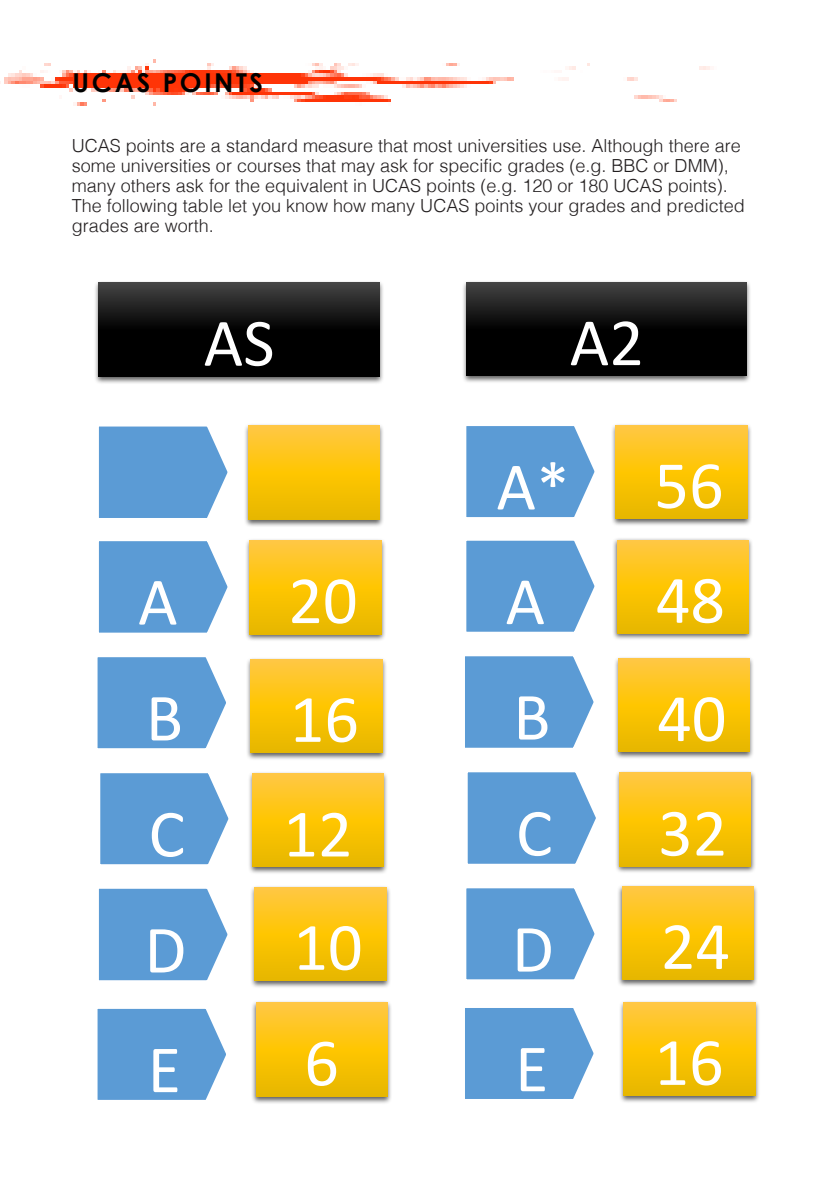
<style>
.page{position:relative;width:840px;height:1191px;background:#fff}
.page>*{position:absolute;margin:0;border:0;box-sizing:border-box;transform-origin:0 0}
.t1{font:68.2px/115.6px "Calibri";color:#fff;text-align:center}
.t2{font:700 26px "Century Gothic";letter-spacing:.1em;color:#000}
.t3{font:300 18px/20px "Helvetica";color:#231f20}
</style>
<div class="page">
<img style="left:95px;top:281px;width:288px;height:102px">
<svg style="left:99px;top:282px;width:280px;height:94px;background:#232323"></svg>
<img style="left:99px;top:289px;width:280px;height:81px">
<svg style="left:98px;top:426px;width:130px;height:92px"></svg>
<div style="left:99px;top:434px;width:118px;height:77px;background:#5b9bd5"></div>
<img style="left:245px;top:424px;width:138px;height:102px">
<svg style="left:248px;top:425px;width:131px;height:94px;background:#f3bf21"></svg>
<img style="left:248px;top:432px;width:131px;height:80px">
<svg style="left:97px;top:1008px;width:129px;height:92px"></svg>
<div style="left:97px;top:1015px;width:118px;height:78px;background:#5b9bd5"></div>
<svg style="left:98px;top:888px;width:130px;height:93px"></svg>
<div style="left:99px;top:896px;width:118px;height:77px;background:#5b9bd5"></div>
<svg style="left:100px;top:773px;width:129px;height:92px"></svg>
<div style="left:100px;top:780px;width:118px;height:77px;background:#5b9bd5"></div>
<svg style="left:97px;top:657px;width:129px;height:92px"></svg>
<div style="left:97px;top:664px;width:118px;height:77px;background:#5b9bd5"></div>
<svg style="left:98px;top:541px;width:130px;height:92px"></svg>
<div style="left:99px;top:548px;width:118px;height:78px;background:#5b9bd5"></div>
<img style="left:246px;top:539px;width:139px;height:101px">
<svg style="left:249px;top:540px;width:132px;height:94px;background:#f2be1e"></svg>
<img style="left:249px;top:546px;width:132px;height:81px">
<img style="left:247px;top:659px;width:139px;height:100px">
<svg style="left:251px;top:658px;width:131px;height:94px;background:#f2c22d"></svg>
<img style="left:251px;top:665px;width:131px;height:80px">
<img style="left:249px;top:772px;width:138px;height:101px">
<svg style="left:252px;top:773px;width:131px;height:94px;background:#f3bf21"></svg>
<img style="left:252px;top:780px;width:131px;height:80px">
<img style="left:251px;top:887px;width:139px;height:100px">
<svg style="left:254px;top:886px;width:132px;height:94px;background:#f2c22d"></svg>
<img style="left:254px;top:893px;width:132px;height:80px">
<img style="left:252px;top:1001px;width:139px;height:102px">
<svg style="left:256px;top:1002px;width:131px;height:94px;background:#f3bf20"></svg>
<img style="left:256px;top:1009px;width:131px;height:80px">
<img style="left:463px;top:281px;width:287px;height:101px">
<svg style="left:466px;top:282px;width:280px;height:93px;background:#222"></svg>
<img style="left:466px;top:289px;width:280px;height:80px">
<svg style="left:466px;top:426px;width:129px;height:92px"></svg>
<div style="left:466px;top:433px;width:118px;height:77px;background:#5b9bd5"></div>
<img style="left:612px;top:424px;width:139px;height:101px">
<svg style="left:615px;top:425px;width:131px;height:93px;background:#f2be1e"></svg>
<img style="left:615px;top:431px;width:131px;height:80px">
<svg style="left:465px;top:1008px;width:129px;height:91px"></svg>
<div style="left:465px;top:1014px;width:117px;height:78px;background:#5b9bd5"></div>
<svg style="left:466px;top:888px;width:129px;height:92px"></svg>
<div style="left:466px;top:895px;width:118px;height:77px;background:#5b9bd5"></div>
<svg style="left:467px;top:772px;width:129px;height:92px"></svg>
<div style="left:467px;top:779px;width:118px;height:77px;background:#5b9bd5"></div>
<svg style="left:465px;top:656px;width:129px;height:92px"></svg>
<div style="left:465px;top:663px;width:117px;height:78px;background:#5b9bd5"></div>
<svg style="left:466px;top:540px;width:129px;height:92px"></svg>
<div style="left:466px;top:547px;width:118px;height:78px;background:#5b9bd5"></div>
<img style="left:613px;top:538px;width:139px;height:101px">
<svg style="left:616px;top:539px;width:131px;height:94px;background:#f0c12d"></svg>
<img style="left:616px;top:546px;width:131px;height:80px">
<img style="left:615px;top:658px;width:138px;height:100px">
<svg style="left:618px;top:657px;width:131px;height:94px;background:#f3c331"></svg>
<img style="left:618px;top:664px;width:131px;height:81px">
<img style="left:616px;top:771px;width:139px;height:101px">
<svg style="left:619px;top:772px;width:131px;height:94px;background:#f3bf21"></svg>
<img style="left:619px;top:779px;width:131px;height:80px">
<img style="left:618px;top:886px;width:139px;height:100px">
<svg style="left:621px;top:885px;width:132px;height:94px;background:#f1c22e"></svg>
<img style="left:621px;top:892px;width:132px;height:80px">
<img style="left:620px;top:1002px;width:139px;height:100px">
<svg style="left:623px;top:1001px;width:131px;height:94px;background:#f2c22d"></svg>
<img style="left:623px;top:1008px;width:131px;height:80px">
<img style="left:0;top:59px;width:710px;height:47px">
<p class="t2" style="left:73px;top:66px;width:192px">UCAS POINTS</p>
<p class="t3" style="left:72px;top:134px;width:674px">UCAS points are a standard measure that most universities use. Although there are some universities or courses that may ask for specific grades (e.g. BBC or DMM), many others ask for the equivalent in UCAS points (e.g. 120 or 180 UCAS points).<br>The following table let you know how many UCAS points your grades and predicted grades are worth.</p>
<p class="t1" style="left:203px;top:283px;width:72px">AS</p>
<p class="t1" style="left:138px;top:542px;width:41px">A</p>
<p class="t1" style="left:283px;top:541px;width:81px">20<br>16<br>12<br>10<br>6</p>
<p class="t1" style="left:146px;top:658px;width:39px">B</p>
<p class="t1" style="left:148px;top:774px;width:38px">C</p>
<p class="t1" style="left:144px;top:890px;width:43px">D</p>
<p class="t1" style="left:147px;top:1009px;width:35px">E</p>
<p class="t1" style="left:496px;top:269px;width:228px;line-height:143.4px">A2<br>A* 56</p>
<p class="t1" style="left:505px;top:541px;width:41px">A</p>
<p class="t1" style="left:654px;top:540px;width:77px;text-align:justify">48<br>40<br>32<br>24<br>16</p>
<p class="t1" style="left:513px;top:657px;width:39px">B</p>
<p class="t1" style="left:515px;top:773px;width:38px">C</p>
<p class="t1" style="left:511px;top:889px;width:43px">D</p>
<p class="t1" style="left:515px;top:1009px;width:35px">E</p>
</div>
